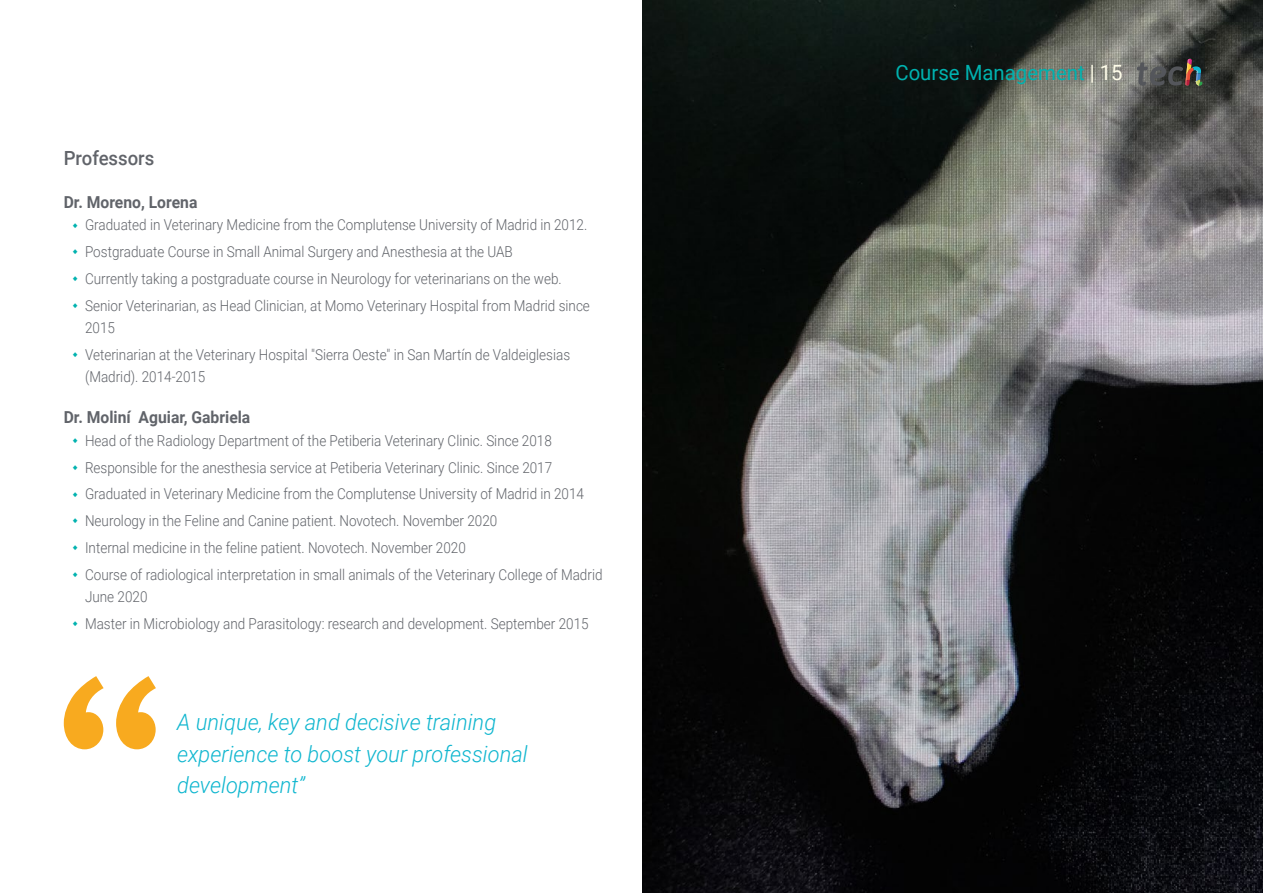
<style>
.page{position:relative;width:1263px;height:893px;background:#fff}
.page>*{position:absolute;margin:0;border:0;box-sizing:border-box;transform-origin:0 0}
.t1{font:italic 300 22.5px/31.5px "Roboto";color:#0fb6cf}
.t2{font:21px "Roboto";color:#00b2af}
.t3{font:500 19.5px "Roboto";color:#61646a;scale:.95 1}
.t4{font:700 16.5px "Roboto";color:#61646a;scale:.95 1}
.t5{font:300 15px/26.7px "Roboto";color:#61646a;scale:.9 1}
.s1{color:#fffdea}
</style>
<div class="page">
<img style="left:642px;top:0;width:621px;height:893px">
<svg style="left:1137px;top:59px;width:65px;height:27px;background:#53514f"></svg>
<svg style="left:64px;top:676px;width:92px;height:73px"></svg>
<h3 class="t3" style="left:64px;top:144px;width:97px">Professors</h3>
<p class="t4" style="left:64px;top:191px;width:142px">Dr. Moreno, Lorena</p>
<p class="t5" style="left:85px;top:211px;width:562px">Graduated in Veterinary Medicine from the Complutense University of Madrid in 2012.<br>Postgraduate Course in Small Animal Surgery and Anesthesia at the UAB<br>Currently taking a postgraduate course in Neurology for veterinarians on the web.<br>Senior Veterinarian, as Head Clinician, at Momo Veterinary Hospital from Madrid since</p>
<p class="t5" style="left:85px;top:314px;width:540px">2015<br>Veterinarian at the Veterinary Hospital "Sierra Oeste" in San Martín de Valdeiglesias</p>
<p class="t5" style="left:85px;top:363px;width:135px">(Madrid). 2014-2015</p>
<p class="t4" style="left:64px;top:406px;width:198px">Dr. Moliní Aguiar, Gabriela</p>
<p class="t5" style="left:85px;top:427px;width:576px">Head of the Radiology Department of the Petiberia Veterinary Clinic. Since 2018<br>Responsible for the anesthesia service at Petiberia Veterinary Clinic. Since 2017<br>Graduated in Veterinary Medicine from the Complutense University of Madrid in 2014<br>Neurology in the Feline and Canine patient. Novotech. November 2020<br>Internal medicine in the feline patient. Novotech. November 2020<br>Course of radiological interpretation in small animals of the Veterinary College of Madrid</p>
<p class="t5" style="left:85px;top:583px;width:561px">June 2020<br>Master in Microbiology and Parasitology: research and development. September 2015</p>
<h1 class="t1" style="left:177px;top:705px;width:352px">A unique, key and decisive training experience to boost your professional development”</h1>
<h2 class="t2" style="left:895px;top:57px;width:229px">Course Management <span class="s1">| 15</span></h2>
</div>
